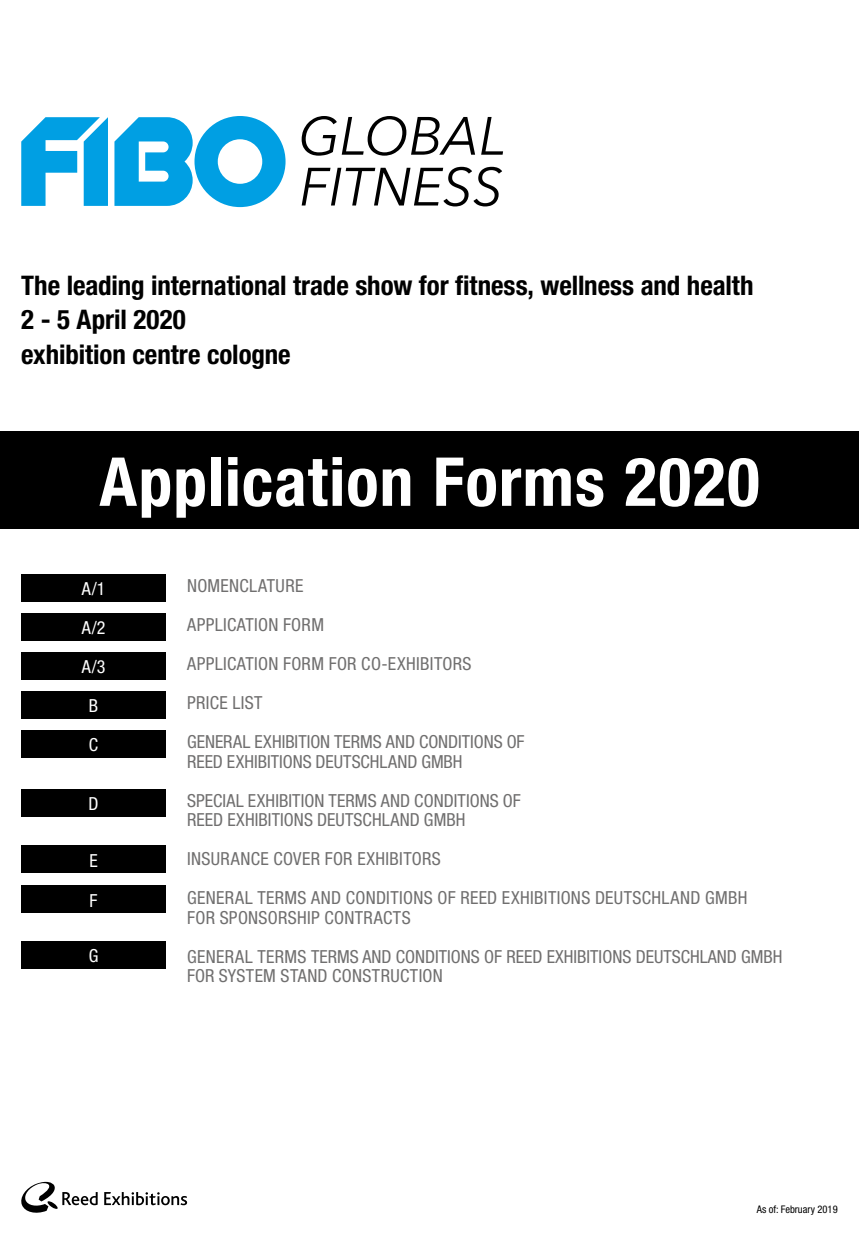
<style>
.page{position:relative;width:859px;height:1234px;background:#fff}
.page>*{position:absolute;margin:0;border:0;box-sizing:border-box;transform-origin:0 0}
.t1{font:700 condensed 67.5px "Helvetica Neue";letter-spacing:.015em;color:#fff}
.t2{font:700 condensed 27px/34.5px "Helvetica Neue";letter-spacing:-.005em;color:#000}
.t3{font:condensed 18px/39px "Helvetica Neue";letter-spacing:.015em;color:#706f6f}
.t4{font:condensed 18px/39px "Helvetica Neue";color:#fff}
.t5{font:condensed 10.5px "Helvetica Neue";color:#000}
</style>
<div class="page">
<svg style="left:21px;top:1181px;width:77px;height:31px"></svg>
<svg style="left:104px;top:1192px;width:83px;height:12px"></svg>
<div style="left:0;top:431px;width:859px;height:97px;background:#000"></div>
<svg style="left:114px;top:116px;width:172px;height:91px"></svg>
<svg style="left:21px;top:117px;width:87px;height:89px"></svg>
<svg style="left:302px;top:116px;width:173px;height:40px"></svg>
<svg style="left:481px;top:117px;width:22px;height:38px"></svg>
<svg style="left:302px;top:167px;width:200px;height:39px"></svg>
<div style="left:21px;top:574px;width:145px;height:27px;background:#000"></div>
<div style="left:21px;top:652px;width:145px;height:27px;background:#000"></div>
<div style="left:21px;top:789px;width:145px;height:28px;background:#000"></div>
<div style="left:21px;top:885px;width:145px;height:28px;background:#000"></div>
<div style="left:21px;top:613px;width:145px;height:27px;background:#000"></div>
<div style="left:21px;top:845px;width:145px;height:28px;background:#000"></div>
<div style="left:21px;top:691px;width:145px;height:27px;background:#000"></div>
<div style="left:21px;top:730px;width:145px;height:27px;background:#000"></div>
<div style="left:21px;top:940px;width:145px;height:28px;background:#000"></div>
<h2 class="t2" style="left:21px;top:267px;width:734px">The leading international trade show for fitness, wellness and health<br>2 - 5 April 2020<br>exhibition centre cologne</h2>
<h1 class="t1" style="left:99px;top:441px;width:662px">Application Forms 2020</h1>
<p class="t4" style="left:82px;top:569px;width:25px">A/1</p>
<p class="t4" style="left:82px;top:608px;width:25px">A/2</p>
<p class="t4" style="left:82px;top:647px;width:25px">A/3</p>
<p class="t4" style="left:89px;top:686px;width:11px">B<br>C</p>
<p class="t4" style="left:89px;top:784px;width:12px">D</p>
<p class="t4" style="left:89px;top:840px;width:10px">E</p>
<p class="t4" style="left:90px;top:880px;width:9px">F</p>
<p class="t4" style="left:89px;top:935px;width:11px">G</p>
<p class="t3" style="left:187px;top:565px;width:339px">NOMENCLATURE<br>APPLICATION FORM<br>APPLICATION FORM FOR CO-EXHIBITORS<br>PRICE LIST<br>GENERAL EXHIBITION TERMS AND CONDITIONS OF</p>
<p class="t3" style="left:187px;top:741px;width:335px">REED EXHIBITIONS DEUTSCHLAND GMBH<br>SPECIAL EXHIBITION TERMS AND CONDITIONS OF</p>
<p class="t3" style="left:187px;top:800px;width:562px">REED EXHIBITIONS DEUTSCHLAND GMBH<br>INSURANCE COVER FOR EXHIBITORS<br>GENERAL TERMS AND CONDITIONS OF REED EXHIBITIONS DEUTSCHLAND GMBH</p>
<p class="t3" style="left:187px;top:897px;width:597px">FOR SPONSORSHIP CONTRACTS<br>GENERAL TERMS TERMS AND CONDITIONS OF REED EXHIBITIONS DEUTSCHLAND GMBH</p>
<p class="t3" style="left:187px;top:956px;width:257px">FOR SYSTEM STAND CONSTRUCTION</p>
<p class="t5" style="left:757px;top:1202px;width:82px">As of: February 2019</p>
</div>
